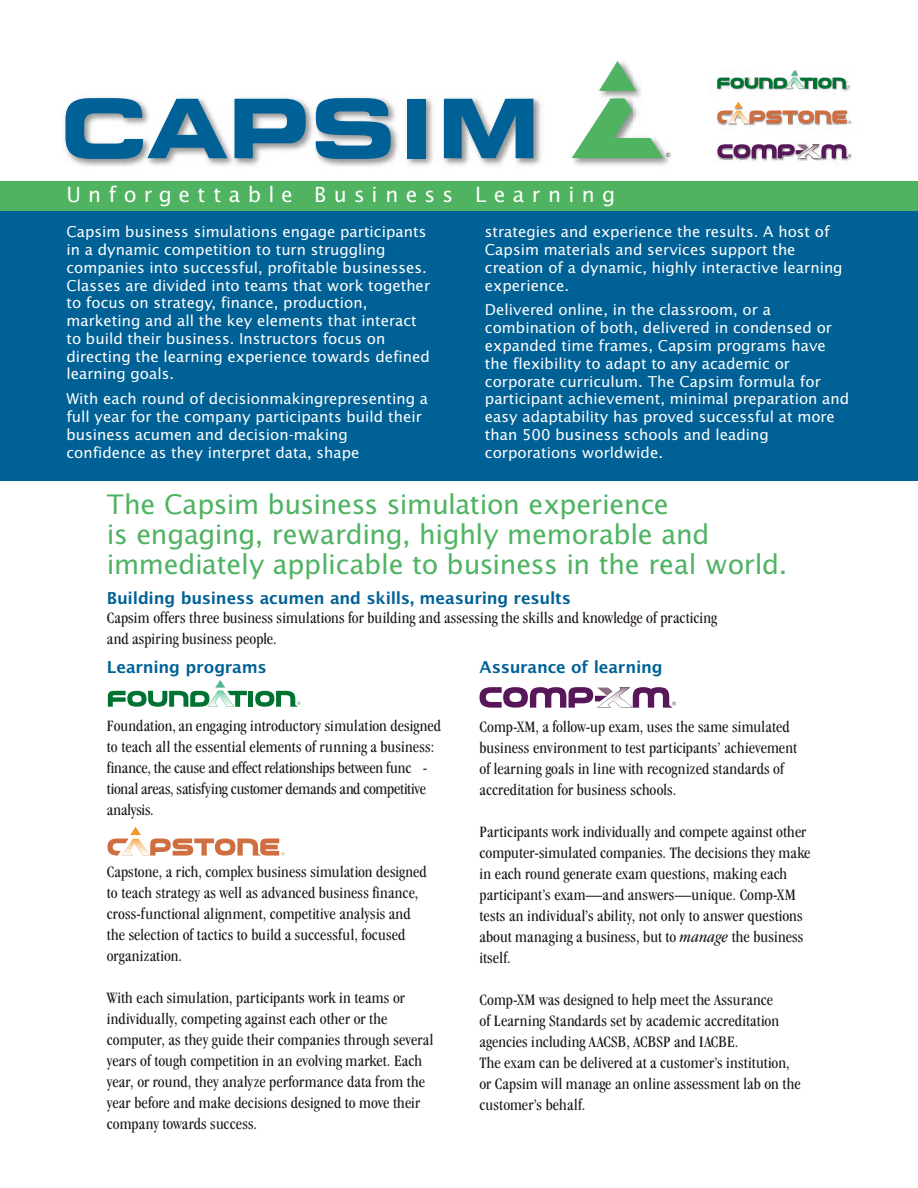
<style>
.page{position:relative;width:918px;height:1188px;background:#fff}
.page>*{position:absolute;margin:0;border:0;box-sizing:border-box;transform-origin:0 0}
.t1{font:27px/30px "Lucida Sans Std";letter-spacing:-.01em;color:#4fb361}
.t2{font:21px "Lucida Sans Std";letter-spacing:.345em;color:#fff}
.t3{font:16.5px/21px "Garmd ITC Bk Cn BT";letter-spacing:.01em;color:#1f1a17}
.t4{font:16.5px "Lucida Sans";letter-spacing:-.01em;color:#006196}
.t5{font:15px "Lucida Sans Std";color:#fff}
.s1{font-style:italic}
</style>
<div class="page">
<svg style="left:717px;top:70px;width:135px;height:93px"></svg>
<img style="left:64px;top:82px;width:606px;height:85px">
<svg style="left:235px;top:99px;width:71px;height:59px;background:#4989ac"></svg>
<div style="left:407px;top:99px;width:18px;height:59px;background:#006196"></div>
<svg style="left:444px;top:99px;width:89px;height:59px;background:#3e83a9"></svg>
<svg style="left:316px;top:98px;width:75px;height:61px;background:#3d81a7"></svg>
<svg style="left:65px;top:98px;width:162px;height:61px"></svg>
<svg style="left:599px;top:61px;width:37px;height:30px"></svg>
<svg style="left:572px;top:98px;width:99px;height:60px"></svg>
<div style="left:0;top:211px;width:918px;height:270px;background:#006196"></div>
<div style="left:0;top:181px;width:918px;height:30px;background:#4fb361"></div>
<svg style="left:107px;top:827px;width:34px;height:29px"></svg>
<img style="left:122px;top:839px;width:28px;height:17px">
<svg style="left:150px;top:839px;width:135px;height:17px"></svg>
<hr style="left:249px;top:691px;width:4px;height:16px;background:#007333">
<svg style="left:255px;top:691px;width:45px;height:16px"></svg>
<svg style="left:108px;top:680px;width:139px;height:27px"></svg>
<svg style="left:480px;top:687px;width:196px;height:21px"></svg>
<p class="t2" style="left:66px;top:186px;width:550px">Unforgettable Business Learning</p>
<p class="t5" style="left:66px;top:226px;width:361px">Capsim business simulations engage participants</p>
<p class="t5" style="left:485px;top:226px;width:346px">strategies and experience the results. A host of</p>
<p class="t5" style="left:66px;top:243px;width:321px">in a dynamic competition to turn struggling</p>
<p class="t5" style="left:485px;top:243px;width:312px">Capsim materials and services support the</p>
<p class="t5" style="left:66px;top:261px;width:362px">companies into successful, profitable businesses.</p>
<p class="t5" style="left:485px;top:261px;width:359px">creation of a dynamic, highly interactive learning</p>
<p class="t5" style="left:66px;top:279px;width:365px">Classes are divided into teams that work together</p>
<p class="t5" style="left:485px;top:279px;width:86px">experience.</p>
<p class="t5" style="left:66px;top:297px;width:303px">to focus on strategy, finance, production,</p>
<p class="t5" style="left:485px;top:304px;width:288px">Delivered online, in the classroom, or a</p>
<p class="t5" style="left:66px;top:315px;width:352px">marketing and all the key elements that interact</p>
<p class="t5" style="left:485px;top:322px;width:349px">combination of both, delivered in condensed or</p>
<p class="t5" style="left:66px;top:332px;width:320px">to build their business. Instructors focus on</p>
<p class="t5" style="left:485px;top:339px;width:343px">expanded time frames, Capsim programs have</p>
<p class="t5" style="left:66px;top:350px;width:365px">directing the learning experience towards defined</p>
<p class="t5" style="left:485px;top:357px;width:307px">the flexibility to adapt to any academic or</p>
<p class="t5" style="left:66px;top:368px;width:109px">learning goals.</p>
<p class="t5" style="left:485px;top:375px;width:337px">corporate curriculum. The Capsim formula for</p>
<p class="t5" style="left:66px;top:393px;width:363px">With each round of decisionmakingrepresenting a</p>
<p class="t5" style="left:485px;top:393px;width:366px">participant achievement, minimal preparation and</p>
<p class="t5" style="left:66px;top:411px;width:357px">full year for the company participants build their</p>
<p class="t5" style="left:485px;top:411px;width:351px">easy adaptability has proved successful at more</p>
<p class="t5" style="left:66px;top:428px;width:283px">business acumen and decision-making</p>
<p class="t5" style="left:485px;top:428px;width:285px">than 500 business schools and leading</p>
<p class="t5" style="left:66px;top:446px;width:295px">confidence as they interpret data, shape</p>
<p class="t5" style="left:485px;top:446px;width:180px">corporations worldwide.</p>
<h1 class="t1" style="left:107px;top:492px;width:682px">The Capsim business simulation experience<br>is engaging, rewarding, highly memorable and immediately applicable to business in the real world.</h1>
<p class="t3" style="left:107px;top:608px;width:612px">Capsim offers three business simulations for building and assessing the skills and knowledge of practicing and aspiring business people.</p>
<p class="t4" style="left:107px;top:592px;width:466px">Building business acumen and skills, measuring results</p>
<p class="t4" style="left:107px;top:660px;width:161px">Learning programs</p>
<p class="t3" style="left:107px;top:716px;width:336px">Foundation, an engaging introductory simulation designed to teach all the essential elements of running a business: finance, the cause and effect relationships between func - tional areas, satisfying customer demands and competitive analysis.</p>
<p class="t3" style="left:107px;top:862px;width:321px">Capstone, a rich, complex business simulation designed to teach strategy as well as advanced business finance, cross-functional alignment, competitive analysis and the selection of tactics to build a successful, focused organization.</p>
<p class="t3" style="left:107px;top:988px;width:328px">With each simulation, participants work in teams or individually, competing against each other or the computer, as they guide their companies through several years of tough competition in an evolving market. Each year, or round, they analyze performance data from the year before and make decisions designed to move their company towards success.</p>
<p class="t4" style="left:480px;top:660px;width:185px">Assurance of learning</p>
<p class="t3" style="left:480px;top:717px;width:319px">Comp-XM, a follow-up exam, uses the same simulated business environment to test participants’ achievement of learning goals in line with recognized standards of accreditation for business schools.</p>
<p class="t3" style="left:480px;top:822px;width:333px">Participants work individually and compete against other computer-simulated companies. The decisions they make in each round generate exam questions, making each participant’s exam—and answers—unique. Comp-XM tests an individual’s ability, not only to answer questions about managing a business, but to <span class="s1">manage</span> the business itself.</p>
<p class="t3" style="left:480px;top:990px;width:323px">Comp-XM was designed to help meet the Assurance<br>of Learning Standards set by academic accreditation agencies including AACSB, ACBSP and IACBE.<br>The exam can be delivered at a customer’s institution, or Capsim will manage an online assessment lab on the customer’s behalf.</p>
</div>
